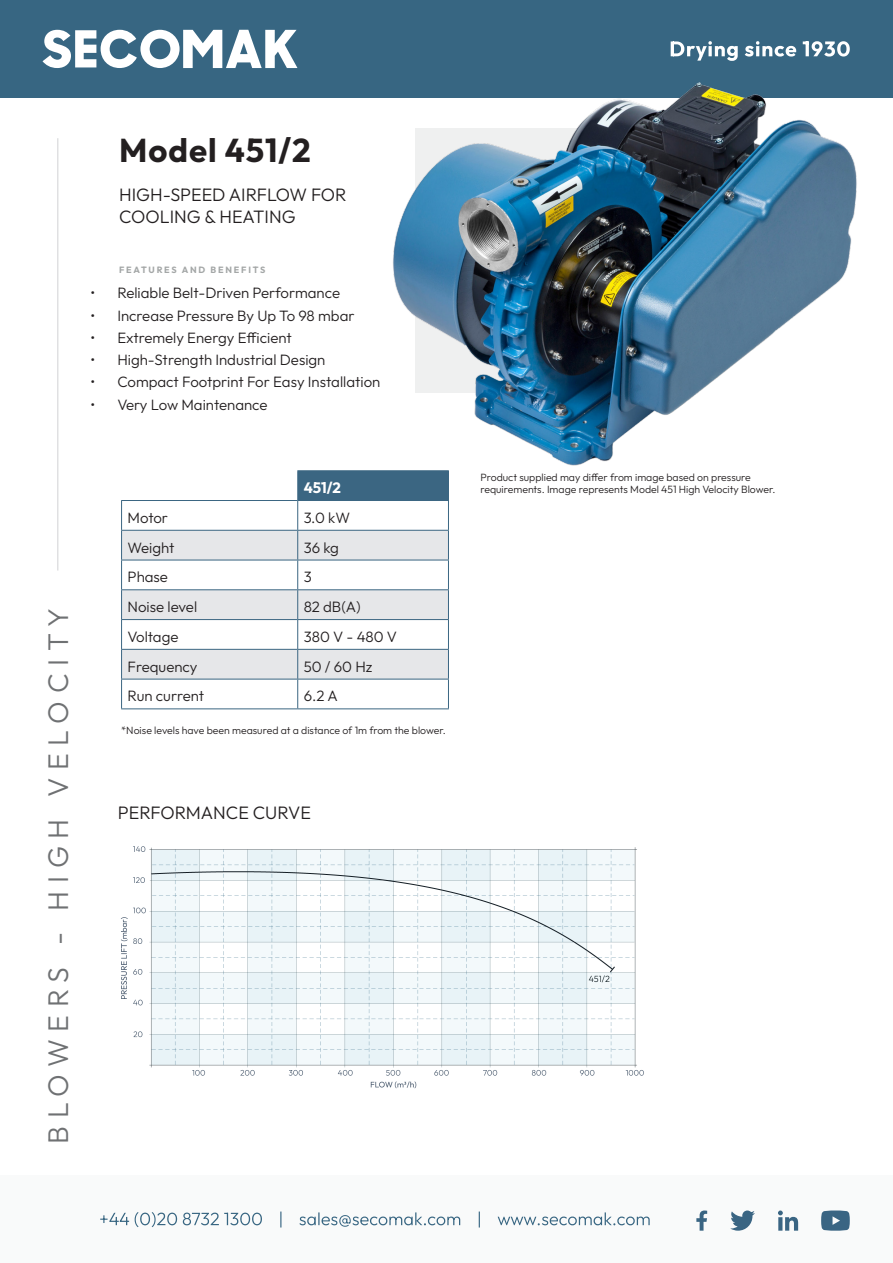
<style>
.page{position:relative;width:893px;height:1263px;background:#fff}
.page>*{position:absolute;margin:0;border:0;box-sizing:border-box;transform-origin:0 0}
.t1{font:700 33px "Outfit";letter-spacing:.03em;color:#231f20}
.t2{font:300 28.5px "Outfit";letter-spacing:.27em;color:#6f7173}
.t3{font:300 18px/21.6px "Outfit";color:#231f20}
.t4{font:300 15px "Outfit";color:#231f20}
.t5{font:700 15px "Outfit";color:#fff}
.t6{font:300 10.5px "Outfit";color:#231f20}
.t7{font:700 9px "Outfit";letter-spacing:.2em;color:#a4a7a7}
</style>
<div class="page">
<div style="left:0;top:1175px;width:893px;height:88px;background:#f9fafa"></div>
<div style="left:0;top:0;width:893px;height:98px;background:#376682"></div>
<svg style="left:43px;top:30px;width:254px;height:38px"></svg>
<svg style="left:671px;top:41px;width:179px;height:20px"></svg>
<svg style="left:100px;top:1211px;width:550px;height:16px"></svg>
<svg style="left:821px;top:1210px;width:29px;height:21px"></svg>
<svg style="left:778px;top:1210px;width:20px;height:21px"></svg>
<svg style="left:730px;top:1210px;width:25px;height:21px"></svg>
<svg style="left:696px;top:1210px;width:11px;height:21px"></svg>
<hr style="left:57px;top:138px;width:1px;height:432px;background:#d1d2d4">
<img style="left:121px;top:846px;width:523px;height:243px">
<div style="left:298px;top:471px;width:150px;height:29px;background:#3b6682"></div>
<svg style="left:122px;top:531px;width:326px;height:148px;fill:#e6e7e9"></svg>
<hr style="left:297px;top:470px;width:152px;height:1px;background:#3b6682">
<hr style="left:121px;top:500px;width:177px;height:1px;background:#3b6682">
<hr style="left:298px;top:500px;width:151px;height:1px;background:#3b6682">
<hr style="left:121px;top:530px;width:177px;height:1px;background:#3b6682">
<hr style="left:298px;top:530px;width:151px;height:1px;background:#3b6682">
<hr style="left:121px;top:560px;width:177px;height:1px;background:#3b6682">
<hr style="left:298px;top:560px;width:151px;height:1px;background:#3b6682">
<hr style="left:121px;top:589px;width:177px;height:1px;background:#3b6682">
<hr style="left:298px;top:589px;width:151px;height:1px;background:#3b6682">
<hr style="left:121px;top:619px;width:177px;height:1px;background:#3b6682">
<hr style="left:298px;top:619px;width:151px;height:1px;background:#3b6682">
<hr style="left:121px;top:649px;width:177px;height:1px;background:#3b6682">
<hr style="left:298px;top:649px;width:151px;height:1px;background:#3b6682">
<hr style="left:121px;top:679px;width:177px;height:1px;background:#3b6682">
<svg style="left:121px;top:501px;width:1px;height:207px"></svg>
<hr style="left:298px;top:679px;width:151px;height:1px;background:#3b6682">
<svg style="left:448px;top:471px;width:1px;height:237px"></svg>
<hr style="left:121px;top:708px;width:177px;height:1px;background:#3b6682">
<hr style="left:298px;top:708px;width:151px;height:1px;background:#3b6682">
<svg style="left:297px;top:471px;width:1px;height:237px"></svg>
<img style="left:393px;top:82px;width:464px;height:384px">
<p class="t1" style="left:119px;top:128px;width:193px">Model 451/2</p>
<p class="t3" style="left:119px;top:184px;width:229px">HIGH-SPEED AIRFLOW FOR<br>COOLING &amp; HEATING</p>
<p class="t7" style="left:119px;top:264px;width:148px">FEATURES AND BENEFITS</p>
<p class="t4" style="left:90px;top:284px;width:251px">• Reliable Belt-Driven Performance</p>
<p class="t4" style="left:90px;top:306px;width:266px">• Increase Pressure By Up To 98 mbar</p>
<p class="t4" style="left:90px;top:328px;width:203px">• Extremely Energy Efficient</p>
<p class="t4" style="left:90px;top:351px;width:237px">• High-Strength Industrial Design</p>
<p class="t4" style="left:90px;top:373px;width:291px">• Compact Footprint For Easy Installation</p>
<p class="t4" style="left:90px;top:395px;width:179px">• Very Low Maintenance</p>
<h2 class="t2" style="left:41px;top:1144px;width:537px;rotate:-90deg">BLOWERS - HIGH VELOCITY</h2>
<p class="t5" style="left:304px;top:478px;width:39px">451/2</p>
<p class="t4" style="left:128px;top:508px;width:42px">Motor</p>
<p class="t4" style="left:304px;top:508px;width:48px">3.0 kW</p>
<p class="t4" style="left:128px;top:538px;width:48px">Weight</p>
<p class="t4" style="left:304px;top:538px;width:37px">36 kg</p>
<p class="t4" style="left:128px;top:568px;width:42px">Phase</p>
<p class="t4" style="left:304px;top:568px;width:10px">3</p>
<p class="t4" style="left:128px;top:598px;width:71px">Noise level</p>
<p class="t4" style="left:304px;top:598px;width:59px">82 dB(A)</p>
<p class="t4" style="left:128px;top:627px;width:52px">Voltage</p>
<p class="t4" style="left:304px;top:627px;width:95px">380 V - 480 V</p>
<p class="t4" style="left:128px;top:657px;width:72px">Frequency</p>
<p class="t4" style="left:304px;top:657px;width:70px">50 / 60 Hz</p>
<p class="t4" style="left:128px;top:687px;width:78px">Run current</p>
<p class="t4" style="left:304px;top:687px;width:36px">6.2 A</p>
<p class="t6" style="left:121px;top:723px;width:326px">*Noise levels have been measured at a distance of 1m from the blower.</p>
<p class="t3" style="left:118px;top:802px;width:194px">PERFORMANCE CURVE</p>
<p class="t6" style="left:480px;top:471px;width:272px">Product supplied may differ from image based on pressure</p>
<p class="t6" style="left:480px;top:483px;width:297px">requirements. Image represents Model 451 High Velocity Blower.</p>
</div>
